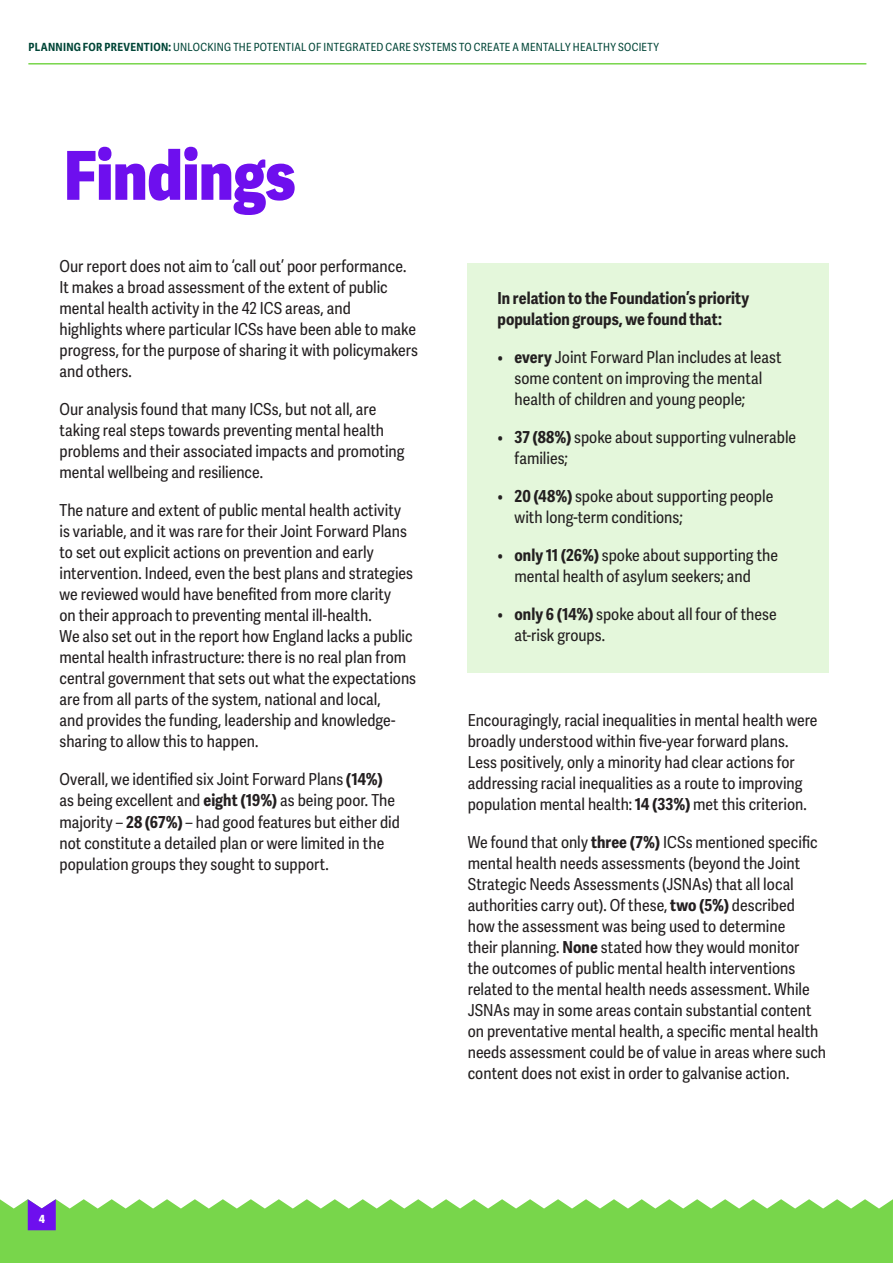
<style>
.page{position:relative;width:893px;height:1263px;background:#fff}
.page>*{position:absolute;margin:0;border:0;box-sizing:border-box;transform-origin:0 0}
.t1{font:800 67.5px "Adelle Sans Cnd";letter-spacing:-.005em;color:#6e0fee}
.t2{font:16.5px/21px "Adelle Sans Cnd";color:#231f20}
.t3{font:700 16.5px/21px "Adelle Sans Cnd";letter-spacing:.005em;color:#231f20}
.t4{font:11.25px "Adelle Sans Cnd";letter-spacing:.025em;color:#024638}
.t5{font:800 11.25px "Adelle Sans Cnd";color:#fff}
.s1{font-weight:700}
</style>
<div class="page">
<svg style="left:0;top:1199px;width:893px;height:64px;background:#81d858"></svg>
<svg style="left:28px;top:1199px;width:28px;height:31px"></svg>
<div style="left:468px;top:264px;width:361px;height:409px;background:#e4f7db"></div>
<hr style="left:28px;top:63px;width:838px;height:2px;background:#78d64b">
<p class="t4" style="left:28px;top:40px;width:632px"><span class="s1">PLANNING FOR PREVENTION:</span> UNLOCKING THE POTENTIAL OF INTEGRATED CARE SYSTEMS TO CREATE A MENTALLY HEALTHY SOCIETY</p>
<h1 class="t1" style="left:64px;top:133px;width:233px">Findings</h1>
<p class="t2" style="left:60px;top:256px;width:360px">Our report does not aim to ‘call out’ poor performance.<br>It makes a broad assessment of the extent of public mental health activity in the 42 ICS areas, and highlights where particular ICSs have been able to make progress, for the purpose of sharing it with policymakers and others.</p>
<p class="t2" style="left:60px;top:399px;width:347px">Our analysis found that many ICSs, but not all, are taking real steps towards preventing mental health problems and their associated impacts and promoting mental wellbeing and resilience.</p>
<p class="t2" style="left:60px;top:501px;width:358px">The nature and extent of public mental health activity<br>is variable, and it was rare for their Joint Forward Plans to set out explicit actions on prevention and early intervention. Indeed, even the best plans and strategies we reviewed would have benefited from more clarity<br>on their approach to preventing mental ill-health.<br>We also set out in the report how England lacks a public mental health infrastructure: there is no real plan from central government that sets out what the expectations are from all parts of the system, national and local,<br>and provides the funding, leadership and knowledge&shy;sharing to allow this to happen.</p>
<p class="t2" style="left:60px;top:770px;width:342px">Overall, we identified six Joint Forward Plans <span class="s1">(14%) </span>as being excellent and <span class="s1">eight (19%)</span> as being poor. The majority – <span class="s1">28 (67%)</span> – had good features but either did not constitute a detailed plan or were limited in the population groups they sought to support.</p>
<p class="t3" style="left:497px;top:288px;width:253px">In relation to the Foundation’s priority population groups, we found that:</p>
<p class="t2" style="left:514px;top:347px;width:269px;text-indent:-17px">• <span class="s1">every</span> Joint Forward Plan includes at least some content on improving the mental health of children and young people;</p>
<p class="t2" style="left:514px;top:428px;width:283px;text-indent:-17px">• <span class="s1">37 (88%)</span> spoke about supporting vulnerable families;</p>
<p class="t2" style="left:514px;top:487px;width:260px;text-indent:-17px">• <span class="s1">20 (48%)</span> spoke about supporting people with long-term conditions;</p>
<p class="t2" style="left:514px;top:546px;width:265px;text-indent:-17px">• <span class="s1">only 11 (26%)</span> spoke about supporting the mental health of asylum seekers; and</p>
<p class="t2" style="left:514px;top:605px;width:264px;text-indent:-17px">• <span class="s1">only 6 (14%)</span> spoke about all four of these at-risk groups.</p>
<p class="t2" style="left:468px;top:710px;width:351px">Encouragingly, racial inequalities in mental health were broadly understood within five-year forward plans.<br>Less positively, only a minority had clear actions for addressing racial inequalities as a route to improving population mental health: <span class="s1">14 (33%)</span> met this criterion.</p>
<p class="t2" style="left:468px;top:832px;width:360px">We found that only <span class="s1">three (7%)</span> ICSs mentioned specific mental health needs assessments (beyond the Joint Strategic Needs Assessments (JSNAs) that all local authorities carry out). Of these, <span class="s1">two (5%)</span> described how the assessment was being used to determine<br>their planning. <span class="s1">None</span> stated how they would monitor<br>the outcomes of public mental health interventions related to the mental health needs assessment. While JSNAs may in some areas contain substantial content on preventative mental health, a specific mental health needs assessment could be of value in areas where such content does not exist in order to galvanise action.</p>
<p class="t5" style="left:39px;top:1211px;width:8px">4</p>
</div>
